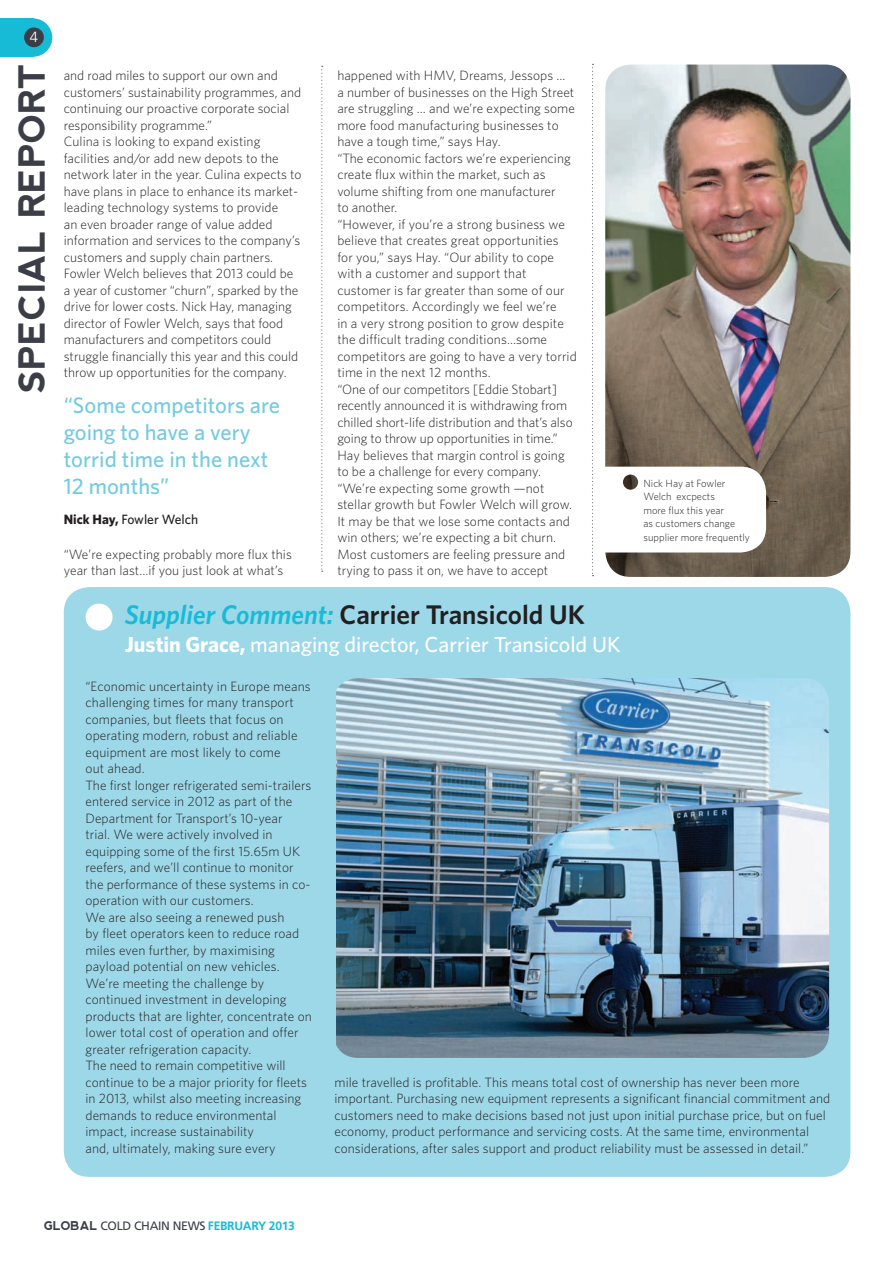
<style>
.page{position:relative;width:893px;height:1263px;background:#fff}
.page>*{position:absolute;margin:0;border:0;box-sizing:border-box;transform-origin:0 0}
.t1{font:700 36px "nevis";color:#3b3e47}
.t2{font:600 27px "Whitney HTF";color:#231f20}
.t3{font:500 22.5px/27px "Whitney HTF";color:#73cbe0}
.t4{font:500 21.75px "Whitney HTF";color:#fff}
.t5{font:300 14.7px "Frutiger";color:#fff}
.t6{font:300 13.5px/16.5px "Whitney HTF";letter-spacing:.005em;color:#231f20}
.t7{font:500 13.5px "Whitney HTF";color:#231f20}
.t8{font:700 12.15px "Frutiger";letter-spacing:-.025em;color:#18bbd6}
.t9{font:12.15px "Frutiger";color:#3b3e47}
.t10{font:300 10.5px/13.5px "Whitney HTF";letter-spacing:.005em;color:#231f20}
.s1{font-weight:700}
.s2{font-style:italic;color:#18bbd6}
.s3{font-family:"nevis";font-weight:700}
.s4{font-weight:400;color:#3b3e47}
</style>
<div class="page">
<div style="left:0;top:18px;width:33px;height:39px;background:#18bbd6"></div>
<div style="left:14px;top:18px;width:38px;height:39px;background:#18bbd6;border-radius:50%"></div>
<svg style="left:24px;top:27px;width:20px;height:21px"></svg>
<div style="left:64px;top:587px;width:786px;height:590px;background:#9dd8e8;border-radius:26px"></div>
<div style="left:86px;top:604px;width:27px;height:26px;background:#fff;border-radius:50%"></div>
<img style="left:336px;top:678px;width:493px;height:380px">
<img style="left:623px;top:65px;width:227px;height:512px">
<img style="left:592px;top:64px;width:174px;height:512px">
<svg style="left:321px;top:66px;width:2px;height:506px"></svg>
<p class="t5" style="left:30px;top:29px;width:10px">4</p>
<h1 class="t1" style="left:12px;top:393px;width:331px;rotate:-90deg">SPECIAL REPORT</h1>
<p class="t6" style="left:64px;top:67px;width:239px">and road miles to support our own and customers’ sustainability programmes, and continuing our proactive corporate social responsibility programme.”<br>Culina is looking to expand existing facilities and/or add new depots to the network later in the year. Culina expects to have plans in place to enhance its market&shy;leading technology systems to provide<br>an even broader range of value added information and services to the company’s customers and supply chain partners.<br>Fowler Welch believes that 2013 could be a year of customer “churn”, sparked by the drive for lower costs. Nick Hay, managing director of Fowler Welch, says that food manufacturers and competitors could struggle financially this year and this could throw up opportunities for the company.</p>
<h3 class="t3" style="left:64px;top:391px;width:218px">“Some competitors are going to have a very torrid time in the next<br>12 months”</h3>
<p class="t7" style="left:64px;top:511px;width:136px"><span class="s1">Nick Hay,</span> Fowler Welch</p>
<p class="t6" style="left:64px;top:546px;width:230px">“We’re expecting probably more flux this year than last…if you just look at what’s</p>
<p class="t6" style="left:337px;top:67px;width:241px">happened with HMV, Dreams, Jessops …<br>a number of businesses on the High Street are struggling … and we’re expecting some more food manufacturing businesses to have a tough time,” says Hay.<br>“The economic factors we’re experiencing create flux within the market, such as volume shifting from one manufacturer<br>to another.<br>“However, if you’re a strong business we believe that creates great opportunities for you,” says Hay. “Our ability to cope with a customer and support that customer is far greater than some of our competitors. Accordingly we feel we’re<br>in a very strong position to grow despite the difficult trading conditions…some competitors are going to have a very torrid time in the next 12 months.<br>“One of our competitors [Eddie Stobart] recently announced it is withdrawing from chilled short-life distribution and that’s also going to throw up opportunities in time.” Hay believes that margin control is going to be a challenge for every company. “We’re expecting some growth —not stellar growth but Fowler Welch will grow.<br>It may be that we lose some contacts and win others; we’re expecting a bit churn.<br>Most customers are feeling pressure and trying to pass it on, we have to accept</p>
<h2 class="t2" style="left:125px;top:599px;width:462px"><span class="s2">Supplier Comment:</span> Carrier Transicold UK</h2>
<h3 class="t4" style="left:125px;top:631px;width:497px"><span class="s1">Justin Grace,</span> managing director, Carrier Transicold UK</h3>
<p class="t10" style="left:643px;top:476px;width:108px">Nick Hay at Fowler<br>Welch excpects<br>more flux this year<br>as customers change supplier more frequently</p>
<p class="t6" style="left:86px;top:678px;width:228px">“Economic uncertainty in Europe means challenging times for many transport companies, but fleets that focus on operating modern, robust and reliable equipment are most likely to come<br>out ahead.<br>The first longer refrigerated semi-trailers entered service in 2012 as part of the Department for Transport’s 10-year<br>trial. We were actively involved in equipping some of the first 15.65m UK reefers, and we’ll continue to monitor the performance of these systems in co&shy;operation with our customers.<br>We are also seeing a renewed push<br>by fleet operators keen to reduce road miles even further, by maximising payload potential on new vehicles.<br>We’re meeting the challenge by continued investment in developing products that are lighter, concentrate on lower total cost of operation and offer greater refrigeration capacity.<br>The need to remain competitive will continue to be a major priority for fleets in 2013, whilst also meeting increasing demands to reduce environmental impact, increase sustainability<br>and, ultimately, making sure every</p>
<p class="t6" style="left:334px;top:1074px;width:497px">mile travelled is profitable. This means total cost of ownership has never been more important. Purchasing new equipment represents a significant financial commitment and customers need to make decisions based not just upon initial purchase price, but on fuel economy, product performance and servicing costs. At the same time, environmental considerations, after sales support and product reliability must be assessed in detail.”</p>
<p class="t9" style="left:44px;top:1218px;width:110px"><span class="s3">GLOBAL</span> COL D CHAIN</p>
<p class="t8" style="left:173px;top:1218px;width:124px"><span class="s4">NEWS</span> FEBRUARY 2013</p>
</div>
